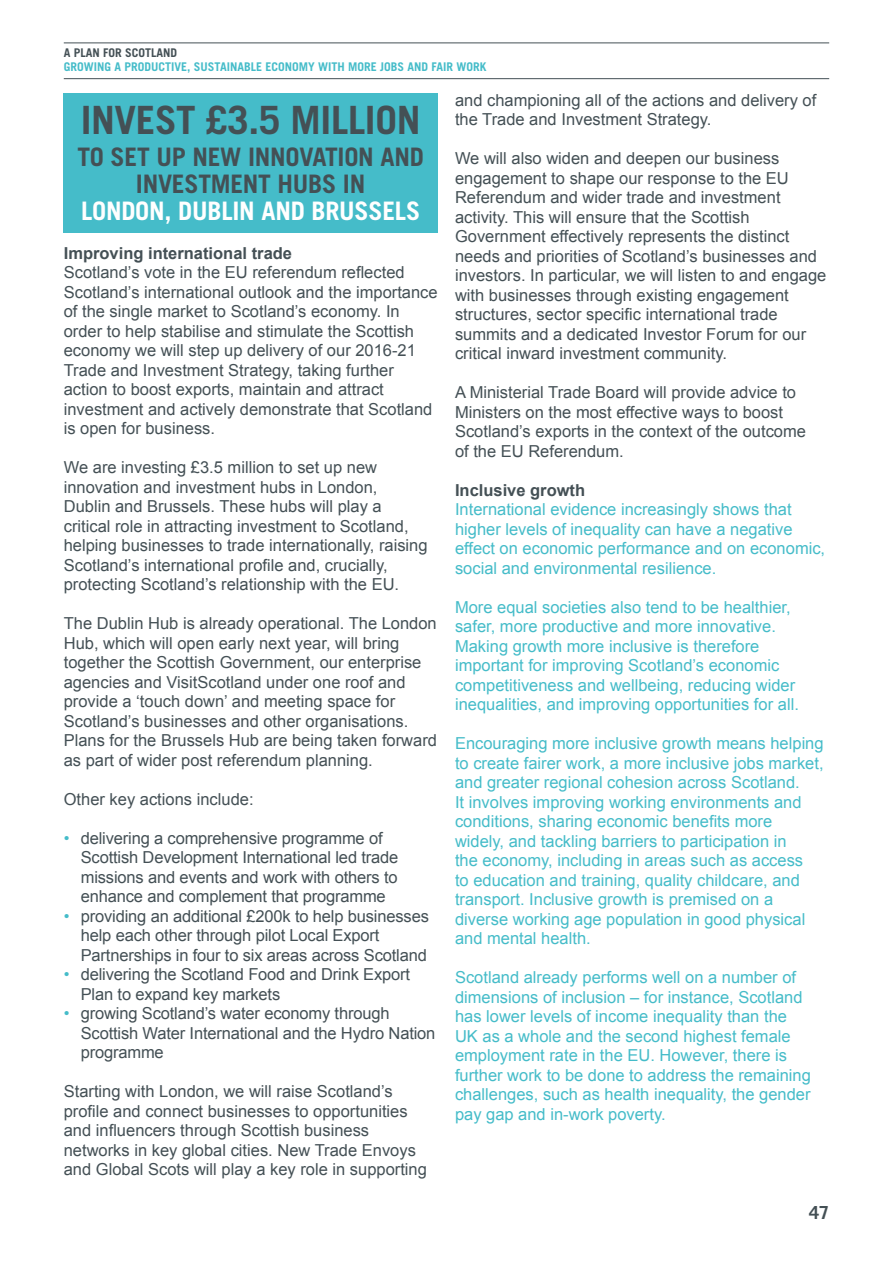
<style>
.page{position:relative;width:893px;height:1263px;background:#fff}
.page>*{position:absolute;margin:0;border:0;box-sizing:border-box;transform-origin:0 0}
.t1{font:700 39px "Trade Gothic LT";letter-spacing:-.01em;color:#445055}
.t2{font:700 25.5px/27px "Trade Gothic LT";letter-spacing:-.01em;color:#445055;text-align:center}
.t3{font:700 25.5px "Trade Gothic LT";letter-spacing:-.01em;color:#fff}
.t4{font:700 18px "Trade Gothic LT";color:#445055}
.t5{font:16.5px/19.5px "Arial";color:#445055}
.t6{font:16.5px/19.5px "Arial";color:#45bcc9}
.t7{font:700 16.5px "Arial";color:#445055}
.t8{font:700 12px "Trade Gothic LT";color:#45bcc9}
.t9{font:700 12px "Trade Gothic LT";color:#445055}
.s1{color:#45bcc9}
</style>
<div class="page">
<hr style="left:64px;top:43px;width:765px;height:1px;background:#445055">
<hr style="left:64px;top:78px;width:765px;height:1px;background:#445055">
<div style="left:64px;top:94px;width:374px;height:139px;background:#45bcc9"></div>
<p class="t9" style="left:64px;top:46px;width:115px">A PLAN FOR SCOTLAND</p>
<p class="t8" style="left:64px;top:59px;width:424px">GROWING A PRODUCTIVE, SUSTAINABLE ECONOMY WITH MORE JOBS AND FAIR WORK</p>
<h1 class="t1" style="left:81px;top:96px;width:341px">INVEST £3.5 MILLION</h1>
<h2 class="t2" style="left:77px;top:143px;width:348px">TO SET UP NEW INNOVATION AND<br>INVESTMENT HUBS IN</h2>
<h2 class="t3" style="left:81px;top:195px;width:341px">LONDON, DUBLIN AND BRUSSELS</h2>
<p class="t7" style="left:64px;top:242px;width:230px">Improving international trade</p>
<p class="t5" style="left:64px;top:263px;width:375px">Scotland’s vote in the EU referendum reflected Scotland’s international outlook and the importance of the single market to Scotland’s economy. In order to help stabilise and stimulate the Scottish economy we will step up delivery of our 2016-21<br>Trade and Investment Strategy, taking further action to boost exports, maintain and attract investment and actively demonstrate that Scotland is open for business.</p>
<p class="t5" style="left:64px;top:458px;width:365px">We are investing £3.5 million to set up new innovation and investment hubs in London, Dublin and Brussels. These hubs will play a critical role in attracting investment to Scotland, helping businesses to trade internationally, raising Scotland’s international profile and, crucially, protecting Scotland’s relationship with the EU.</p>
<p class="t5" style="left:64px;top:614px;width:375px">The Dublin Hub is already operational. The London Hub, which will open early next year, will bring together the Scottish Government, our enterprise agencies and VisitScotland under one roof and provide a ‘touch down’ and meeting space for Scotland’s businesses and other organisations.<br>Plans for the Brussels Hub are being taken forward as part of wider post referendum planning.</p>
<p class="t5" style="left:64px;top:789px;width:191px">Other key actions include:</p>
<p class="t5" style="left:81px;top:828px;width:319px;text-indent:-17px"><span class="s1">•</span> delivering a comprehensive programme of Scottish Development International led trade missions and events and work with others to enhance and complement that programme</p>
<p class="t5" style="left:81px;top:906px;width:350px;text-indent:-17px"><span class="s1">•</span> providing an additional £200k to help businesses help each other through pilot Local Export<br>Partnerships in four to six areas across Scotland</p>
<p class="t5" style="left:81px;top:965px;width:331px;text-indent:-17px"><span class="s1">•</span> delivering the Scotland Food and Drink Export<br>Plan to expand key markets</p>
<p class="t5" style="left:81px;top:1004px;width:356px;text-indent:-17px"><span class="s1">•</span> growing Scotland’s water economy through<br>Scottish Water International and the Hydro Nation programme</p>
<p class="t5" style="left:64px;top:1082px;width:365px">Starting with London, we will raise Scotland’s profile and connect businesses to opportunities and influencers through Scottish business networks in key global cities. New Trade Envoys and Global Scots will play a key role in supporting</p>
<p class="t5" style="left:455px;top:90px;width:363px">and championing all of the actions and delivery of the Trade and Investment Strategy.</p>
<p class="t5" style="left:455px;top:149px;width:373px">We will also widen and deepen our business engagement to shape our response to the EU Referendum and wider trade and investment activity. This will ensure that the Scottish Government effectively represents the distinct needs and priorities of Scotland’s businesses and investors. In particular, we will listen to and engage with businesses through existing engagement structures, sector specific international trade summits and a dedicated Investor Forum for our critical inward investment community.</p>
<p class="t5" style="left:455px;top:383px;width:352px">A Ministerial Trade Board will provide advice to Ministers on the most effective ways to boost Scotland’s exports in the context of the outcome of the EU Referendum.</p>
<p class="t7" style="left:455px;top:479px;width:132px">Inclusive growth</p>
<p class="t6" style="left:455px;top:500px;width:372px">International evidence increasingly shows that higher levels of inequality can have a negative effect on economic performance and on economic, social and environmental resilience.</p>
<p class="t6" style="left:455px;top:597px;width:345px">More equal societies also tend to be healthier, safer, more productive and more innovative.<br>Making growth more inclusive is therefore important for improving Scotland’s economic competitiveness and wellbeing, reducing wider inequalities, and improving opportunities for all.</p>
<p class="t6" style="left:455px;top:734px;width:370px">Encouraging more inclusive growth means helping to create fairer work, a more inclusive jobs market, and greater regional cohesion across Scotland.<br>It involves improving working environments and conditions, sharing economic benefits more widely, and tackling barriers to participation in<br>the economy, including in areas such as access<br>to education and training, quality childcare, and transport. Inclusive growth is premised on a diverse working age population in good physical and mental health.</p>
<p class="t6" style="left:455px;top:968px;width:357px">Scotland already performs well on a number of dimensions of inclusion – for instance, Scotland has lower levels of income inequality than the UK as a whole and the second highest female employment rate in the EU. However, there is further work to be done to address the remaining challenges, such as health inequality, the gender pay gap and in-work poverty.</p>
<p class="t4" style="left:809px;top:1201px;width:22px">47</p>
</div>
